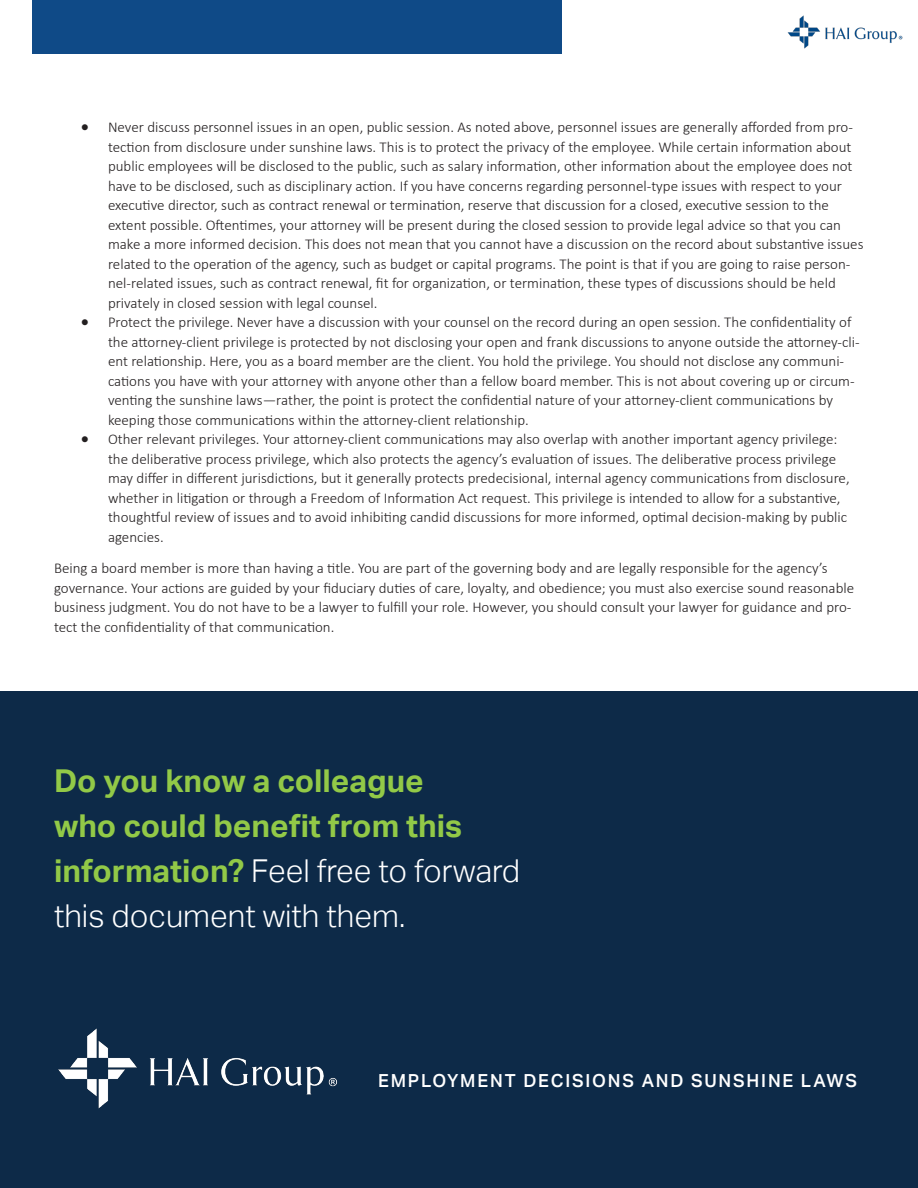
<style>
.page{position:relative;width:918px;height:1188px;background:#fff}
.page>*{position:absolute;margin:0;border:0;box-sizing:border-box;transform-origin:0 0}
.t1{font:700 31.5px/45px "Aktiv Grotesk";color:#92c947}
.t2{font:500 18px "Aktiv Grotesk";letter-spacing:.1em;color:#fff}
.t3{font:300 15px/19.5px "Calibri";color:#231f20}
.s1{font-weight:300;color:#fff}
</style>
<div class="page">
<div style="left:32px;top:0;width:530px;height:54px;background:#0f4a87"></div>
<img style="left:787px;top:15px;width:116px;height:34px">
<div style="left:0;top:691px;width:918px;height:497px;background:#0d2a48"></div>
<img style="left:58px;top:1028px;width:279px;height:81px">
<p class="t3" style="left:108px;top:117px;width:757px;text-indent:-27px">• Never discuss personnel issues in an open, public session. As noted above, personnel issues are generally afforded from pro&shy;tection from disclosure under sunshine laws. This is to protect the privacy of the employee. While certain information about public employees will be disclosed to the public, such as salary information, other information about the employee does not have to be disclosed, such as disciplinary action. If you have concerns regarding personnel-type issues with respect to your executive director, such as contract renewal or termination, reserve that discussion for a closed, executive session to the extent possible. Oftentimes, your attorney will be present during the closed session to provide legal advice so that you can make a more informed decision. This does not mean that you cannot have a discussion on the record about substantive issues related to the operation of the agency, such as budget or capital programs. The point is that if you are going to raise person&shy;nel-related issues, such as contract renewal, fit for organization, or termination, these types of discussions should be held privately in closed session with legal counsel.</p>
<p class="t3" style="left:108px;top:312px;width:753px;text-indent:-27px">• Protect the privilege. Never have a discussion with your counsel on the record during an open session. The confidentiality of the attorney-client privilege is protected by not disclosing your open and frank discussions to anyone outside the attorney-cli&shy;ent relationship. Here, you as a board member are the client. You hold the privilege. You should not disclose any communi&shy;cations you have with your attorney with anyone other than a fellow board member. This is not about covering up or circum&shy;venting the sunshine laws—rather, the point is protect the confidential nature of your attorney-client communications by keeping those communications within the attorney-client relationship.</p>
<p class="t3" style="left:108px;top:429px;width:743px;text-indent:-27px">• Other relevant privileges. Your attorney-client communications may also overlap with another important agency privilege: the deliberative process privilege, which also protects the agency’s evaluation of issues. The deliberative process privilege may differ in different jurisdictions, but it generally protects predecisional, internal agency communications from disclosure, whether in litigation or through a Freedom of Information Act request. This privilege is intended to allow for a substantive, thoughtful review of issues and to avoid inhibiting candid discussions for more informed, optimal decision-making by public agencies.</p>
<p class="t3" style="left:54px;top:558px;width:802px">Being a board member is more than having a title. You are part of the governing body and are legally responsible for the agency’s governance. Your actions are guided by your fiduciary duties of care, loyalty, and obedience; you must also exercise sound reasonable business judgment. You do not have to be a lawyer to fulfill your role. However, you should consult your lawyer for guidance and pro&shy;tect the confidentiality of that communication.</p>
<p class="t1" style="left:54px;top:758px;width:468px">Do you know a colleague<br>who could benefit from this information? <span class="s1">Feel free to forward this document with them.</span></p>
<p class="t2" style="left:378px;top:1071px;width:481px">EMPLOYMENT DECISIONS AND SUNSHINE LAWS</p>
</div>
